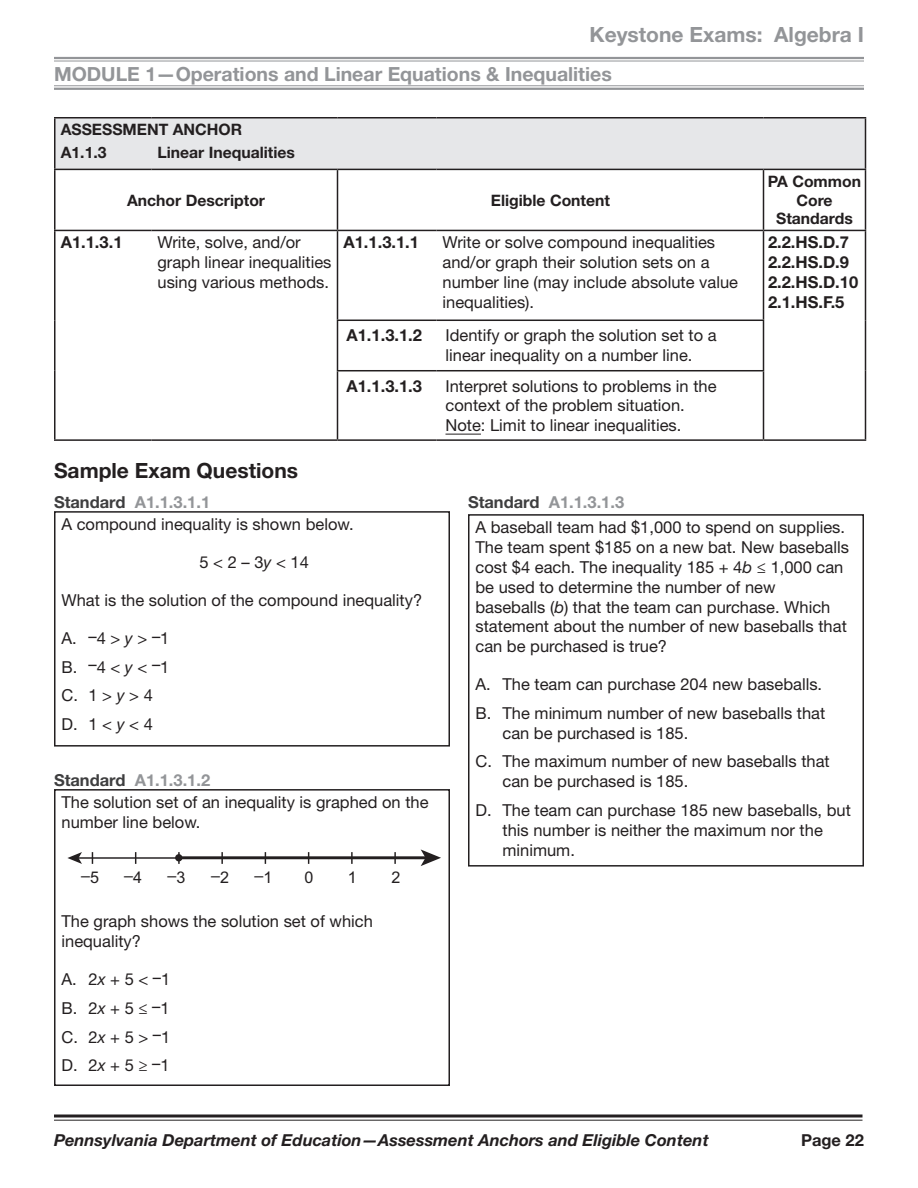
<style>
.page{position:relative;width:918px;height:1188px;background:#fff}
.page>*{position:absolute;margin:0;border:0;box-sizing:border-box;transform-origin:0 0}
.t1{font:700 21px "Helvetica Neue LT Std";color:#939598}
.t2{font:700 21px "Helvetica Neue LT Std";color:#231f20}
.t3{font:700 19.5px "Helvetica Neue LT Std";color:#939598}
.t4{font:16.5px/19.8px "Helvetica Neue LT Std";color:#231f20}
.t5{font:700 16.5px/19.8px "Helvetica Neue LT Std";color:#231f20}
.t6{font:italic 700 16.5px "Helvetica Neue LT Std";color:#231f20}
.t7{font:16.05px "Arial";color:#231f20}
.t8{font:700 15.75px/18.9px "Helvetica Neue LT Std";color:#231f20}
.s1{font-weight:700;color:#3e3e3f}
.s2{font-weight:700;color:#939598}
.s3{font-style:italic}
</style>
<div class="page">
<svg style="left:54px;top:1114px;width:808px;height:4px;background:#595657"></svg>
<hr style="left:54px;top:1120px;width:808px;height:1px;background:#231f20">
<hr style="left:54px;top:57px;width:810px;height:2px;background:#939598">
<hr style="left:54px;top:61px;width:810px;height:1px;background:#939598">
<hr style="left:54px;top:85px;width:810px;height:1px;background:#939598">
<hr style="left:54px;top:88px;width:810px;height:2px;background:#939598">
<hr style="left:54px;top:169px;width:98px;height:1px;background:#231f20">
<hr style="left:152px;top:169px;width:186px;height:1px;background:#231f20">
<hr style="left:338px;top:169px;width:98px;height:1px;background:#231f20">
<hr style="left:337px;top:170px;width:1px;height:60px;background:#231f20">
<hr style="left:436px;top:169px;width:328px;height:1px;background:#231f20">
<hr style="left:764px;top:169px;width:102px;height:1px;background:#231f20">
<hr style="left:763px;top:170px;width:1px;height:60px;background:#231f20">
<hr style="left:54px;top:230px;width:98px;height:1px;background:#231f20">
<hr style="left:152px;top:230px;width:186px;height:1px;background:#231f20">
<hr style="left:338px;top:230px;width:98px;height:1px;background:#231f20">
<hr style="left:337px;top:231px;width:1px;height:89px;background:#231f20">
<hr style="left:436px;top:230px;width:328px;height:1px;background:#231f20">
<hr style="left:764px;top:230px;width:102px;height:1px;background:#231f20">
<hr style="left:763px;top:231px;width:1px;height:89px;background:#231f20">
<hr style="left:337px;top:320px;width:99px;height:1px;background:#231f20">
<hr style="left:337px;top:321px;width:1px;height:49px;background:#231f20">
<hr style="left:436px;top:320px;width:328px;height:1px;background:#231f20">
<hr style="left:763px;top:321px;width:1px;height:49px;background:#231f20">
<hr style="left:337px;top:370px;width:99px;height:1px;background:#231f20">
<hr style="left:337px;top:371px;width:1px;height:68px;background:#231f20">
<hr style="left:436px;top:370px;width:328px;height:1px;background:#231f20">
<hr style="left:763px;top:371px;width:1px;height:68px;background:#231f20">
<hr style="left:54px;top:439px;width:98px;height:2px;background:#231f20">
<hr style="left:152px;top:439px;width:186px;height:2px;background:#231f20">
<hr style="left:338px;top:439px;width:98px;height:2px;background:#231f20">
<hr style="left:436px;top:439px;width:328px;height:2px;background:#231f20">
<hr style="left:764px;top:439px;width:102px;height:2px;background:#231f20">
<hr style="left:54px;top:117px;width:98px;height:1px;background:#231f20">
<hr style="left:54px;top:118px;width:2px;height:23px;background:#231f20">
<hr style="left:152px;top:117px;width:186px;height:1px;background:#231f20">
<hr style="left:338px;top:117px;width:98px;height:1px;background:#231f20">
<hr style="left:436px;top:117px;width:328px;height:1px;background:#231f20">
<hr style="left:764px;top:117px;width:102px;height:1px;background:#231f20">
<hr style="left:54px;top:141px;width:2px;height:28px;background:#231f20">
<div style="left:55px;top:118px;width:811px;height:51px;background:#e6e7e9"></div>
<hr style="left:54px;top:170px;width:2px;height:60px;background:#231f20">
<hr style="left:54px;top:231px;width:2px;height:89px;background:#231f20">
<hr style="left:54px;top:320px;width:2px;height:51px;background:#231f20">
<hr style="left:54px;top:371px;width:2px;height:68px;background:#231f20">
<hr style="left:865px;top:170px;width:1px;height:60px;background:#231f20">
<hr style="left:865px;top:231px;width:1px;height:89px;background:#231f20">
<hr style="left:865px;top:320px;width:1px;height:51px;background:#231f20">
<hr style="left:865px;top:371px;width:1px;height:68px;background:#231f20">
<hr style="left:446px;top:434px;width:35px;height:1px;background:#231f20">
<div style="left:54px;top:511px;width:396px;height:236px;border:2px solid #231f20"></div>
<div style="left:468px;top:514px;width:396px;height:353px;border:2px solid #231f20"></div>
<hr style="left:78px;top:857px;width:100px;height:2px;background:#231f20">
<svg style="left:67px;top:852px;width:15px;height:12px"></svg>
<svg style="left:394px;top:852px;width:2px;height:12px"></svg>
<svg style="left:351px;top:852px;width:2px;height:12px"></svg>
<svg style="left:221px;top:852px;width:2px;height:12px"></svg>
<div style="left:175px;top:854px;width:7px;height:7px;background:#231f20;border-radius:50%"></div>
<hr style="left:181px;top:856px;width:246px;height:3px;background:#231f20">
<svg style="left:421px;top:849px;width:20px;height:17px"></svg>
<div style="left:54px;top:789px;width:396px;height:297px;border:2px solid #231f20"></div>
<p class="t1" style="left:590px;top:22px;width:276px">Keystone Exams: Algebra I</p>
<p class="t3" style="left:54px;top:62px;width:559px">MODULE 1—Operations and Linear Equations &amp; Inequalities</p>
<p class="t8" style="left:61px;top:117px;width:183px;line-height:23.2px">ASSESSMENT ANCHOR<br>A1.1.3</p>
<p class="t8" style="left:158px;top:143px;width:139px">Linear Inequalities</p>
<p class="t8" style="left:127px;top:190px;width:139px">Anchor Descriptor</p>
<p class="t8" style="left:491px;top:190px;width:121px">Eligible Content</p>
<p class="t8" style="left:768px;top:171px;width:95px;text-align:center">PA Common<br>Core<br>Standards</p>
<p class="t5" style="left:61px;top:232px;width:63px">A1.1.3.1</p>
<p class="t4" style="left:158px;top:232px;width:175px">Write, solve, and/or graph linear inequalities using various methods.</p>
<p class="t5" style="left:344px;top:232px;width:77px">A1.1.3.1.1</p>
<p class="t4" style="left:443px;top:232px;width:297px">Write or solve compound inequalities and/or graph their solution sets on a number line (may include absolute value inequalities).</p>
<p class="t5" style="left:768px;top:232px;width:92px">2.2.HS.D.7<br>2.2.HS.D.9<br>2.2.HS.D.10<br>2.1.HS.F.5</p>
<p class="t5" style="left:347px;top:325px;width:77px">A1.1.3.1.2</p>
<p class="t4" style="left:446px;top:325px;width:273px">Identify or graph the solution set to a linear inequality on a number line.</p>
<p class="t5" style="left:347px;top:375px;width:77px">A1.1.3.1.3</p>
<p class="t4" style="left:446px;top:376px;width:273px">Interpret solutions to problems in the context of the problem situation.<br>Note: Limit to linear inequalities.</p>
<p class="t2" style="left:54px;top:458px;width:246px">Sample Exam Questions</p>
<p class="t4" style="left:62px;top:490px;width:294px;line-height:22.6px;text-indent:-8px"><span class="s1">Standard</span> <span class="s2">A1.1.3.1.1<br></span>A compound inequality is shown below.</p>
<p class="t4" style="left:200px;top:552px;width:111px">5 &lt; 2 – 3<span class="s3">y</span> &lt; 14</p>
<p class="t4" style="left:62px;top:590px;width:362px">What is the solution of the compound inequality?</p>
<p class="t4" style="left:62px;top:623px;width:109px;line-height:28.8px">A. –4 &gt; <span class="s3">y</span> &gt; –1<br>B. –4 &lt; <span class="s3">y</span> &lt; –1<br>C. 1 &gt; <span class="s3">y</span> &gt; 4<br>D. 1 &lt; <span class="s3">y</span> &lt; 4</p>
<p class="t4" style="left:476px;top:489px;width:371px;line-height:25.5px;text-indent:-8px"><span class="s1">Standard</span> <span class="s2">A1.1.3.1.3<br></span>A baseball team had $1,000 to spend on supplies.</p>
<p class="t4" style="left:476px;top:537px;width:375px">The team spent $185 on a new bat. New baseballs cost $4 each. The inequality 185 + 4<span class="s3">b</span> ≤ 1,000 can be used to determine the number of new baseballs (<span class="s3">b</span>) that the team can purchase. Which statement about the number of new baseballs that can be purchased is true?</p>
<p class="t4" style="left:476px;top:670px;width:351px;line-height:28.8px">A. The team can purchase 204 new baseballs.<br>B. The minimum number of new baseballs that</p>
<p class="t4" style="left:476px;top:718px;width:356px;line-height:28.8px;text-indent:27px">can be purchased is 185.<br>C. The maximum number of new baseballs that</p>
<p class="t4" style="left:476px;top:767px;width:377px;line-height:28.8px;text-indent:27px">can be purchased is 185.<br>D. The team can purchase 185 new baseballs, but</p>
<p class="t4" style="left:503px;top:820px;width:322px">this number is neither the maximum nor the minimum.</p>
<p class="t4" style="left:62px;top:768px;width:369px;line-height:22.6px;text-indent:-8px"><span class="s1">Standard</span> <span class="s2">A1.1.3.1.2<br></span>The solution set of an inequality is graphed on the</p>
<p class="t4" style="left:62px;top:812px;width:141px">number line below.</p>
<p class="t7" style="left:81px;top:866px;width:19px">–5</p>
<p class="t7" style="left:124px;top:866px;width:19px">–4</p>
<p class="t7" style="left:168px;top:866px;width:19px">–3</p>
<p class="t7" style="left:211px;top:866px;width:19px">–2</p>
<p class="t7" style="left:254px;top:866px;width:19px">–1</p>
<p class="t7" style="left:304px;top:867px;width:10px">0</p>
<p class="t7" style="left:348px;top:867px;width:10px">1</p>
<p class="t7" style="left:391px;top:867px;width:10px">2</p>
<p class="t4" style="left:62px;top:912px;width:313px">The graph shows the solution set of which inequality?</p>
<p class="t4" style="left:62px;top:965px;width:110px;line-height:28.8px;text-align:justify">A. 2<span class="s3">x</span> + 5 &lt; –1<br>B. 2<span class="s3">x</span> + 5 ≤ –1<br>C. 2<span class="s3">x</span> + 5 &gt; –1<br>D. 2<span class="s3">x</span> + 5 ≥ –1</p>
<p class="t6" style="left:54px;top:1130px;width:656px">Pennsylvania Department of Education—Assessment Anchors and Eligible Content</p>
<p class="t5" style="left:801px;top:1130px;width:64px">Page 22</p>
</div>
